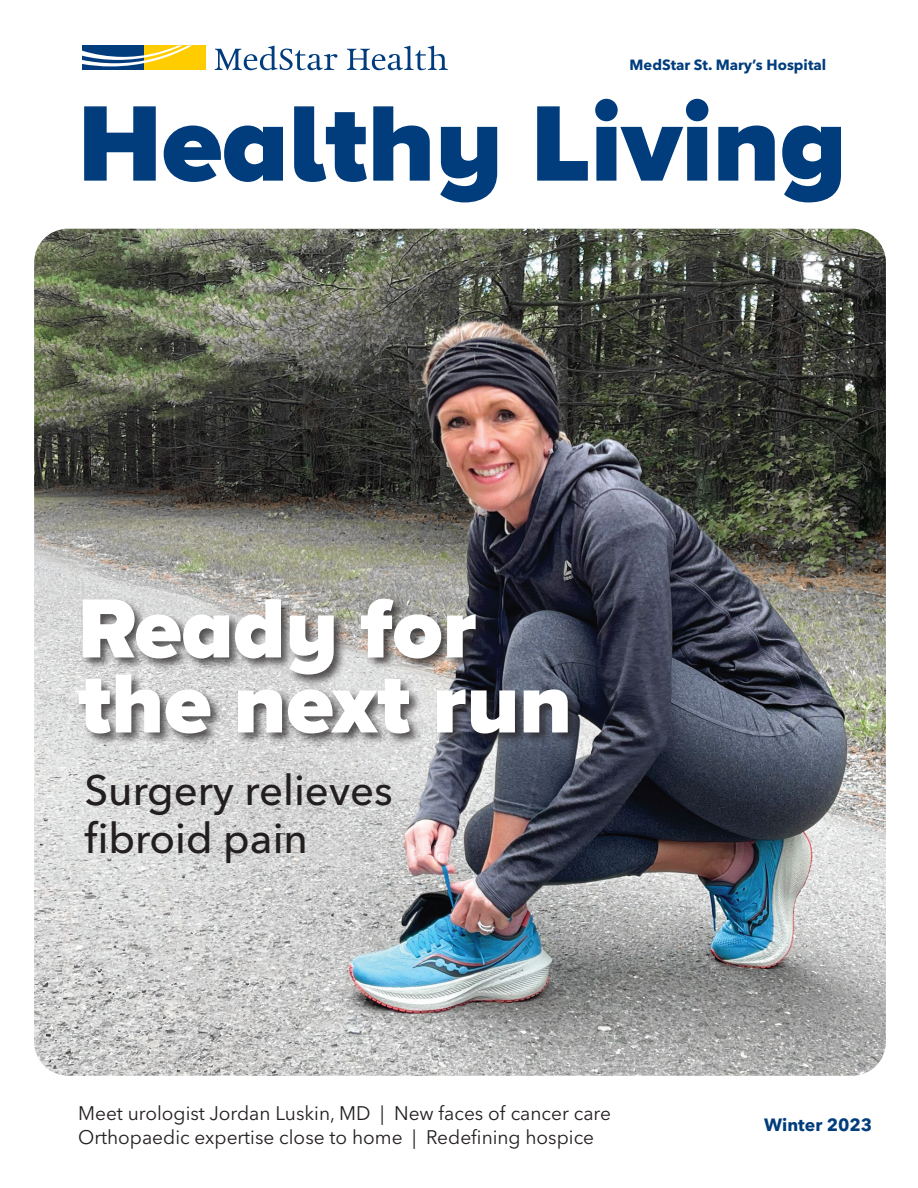
<style>
.page{position:relative;width:918px;height:1188px;background:#fff}
.page>*{position:absolute;margin:0;border:0;box-sizing:border-box;transform-origin:0 0}
.t1{font:900 111.3px "Proxima Nova A";color:#013d7d}
.Calls_to_Action_Bold{font:900 87px/75px "Proxima Nova A";color:#fff}
.Calls_to_Action_Bold-2{font:500 42px/48px "Avenir Next LT Pro";color:#231f20}
.Subheads_16{font:19.5px/24px "Avenir Next LT Pro";color:#231f20}
.t2{font:700 17.7px "Avenir Next LT Pro";color:#013d7d}
.Body_Copy{font:700 14.7px "Avenir Next LT Pro";color:#013d7d}
</style>
<div class="page">
<svg style="left:215px;top:46px;width:122px;height:24px"></svg>
<svg style="left:347px;top:46px;width:101px;height:24px"></svg>
<div style="left:81px;top:44px;width:126px;height:27px;background:#fc0"></div>
<div style="left:82px;top:45px;width:62px;height:25px;background:#013d7d"></div>
<svg style="left:82px;top:45px;width:110px;height:21px"></svg>
<img style="left:34px;top:229px;width:852px;height:847px">
<div style="left:76px;top:596px;width:505px;height:150px;background:#231f20;opacity:.75"></div>
<p class="Body_Copy" style="left:630px;top:56px;width:198px">MedStar St. Mary’s Hospital</p>
<p class="t1" style="left:78px;top:61px;width:770px">Healthy Living</p>
<p class="Calls_to_Action_Bold" style="left:78px;top:590px;width:496px">Ready for the next run</p>
<p class="Calls_to_Action_Bold-2" style="left:84px;top:766px;width:310px">Surgery relieves fibroid pain</p>
<p class="Subheads_16" style="left:78px;top:1102px;width:534px">Meet urologist Jordan Luskin, MD | New faces of cancer care<br>Orthopaedic expertise close to home | Redefining hospice</p>
<p class="t2" style="left:764px;top:1114px;width:110px">Winter 2023</p>
</div>
